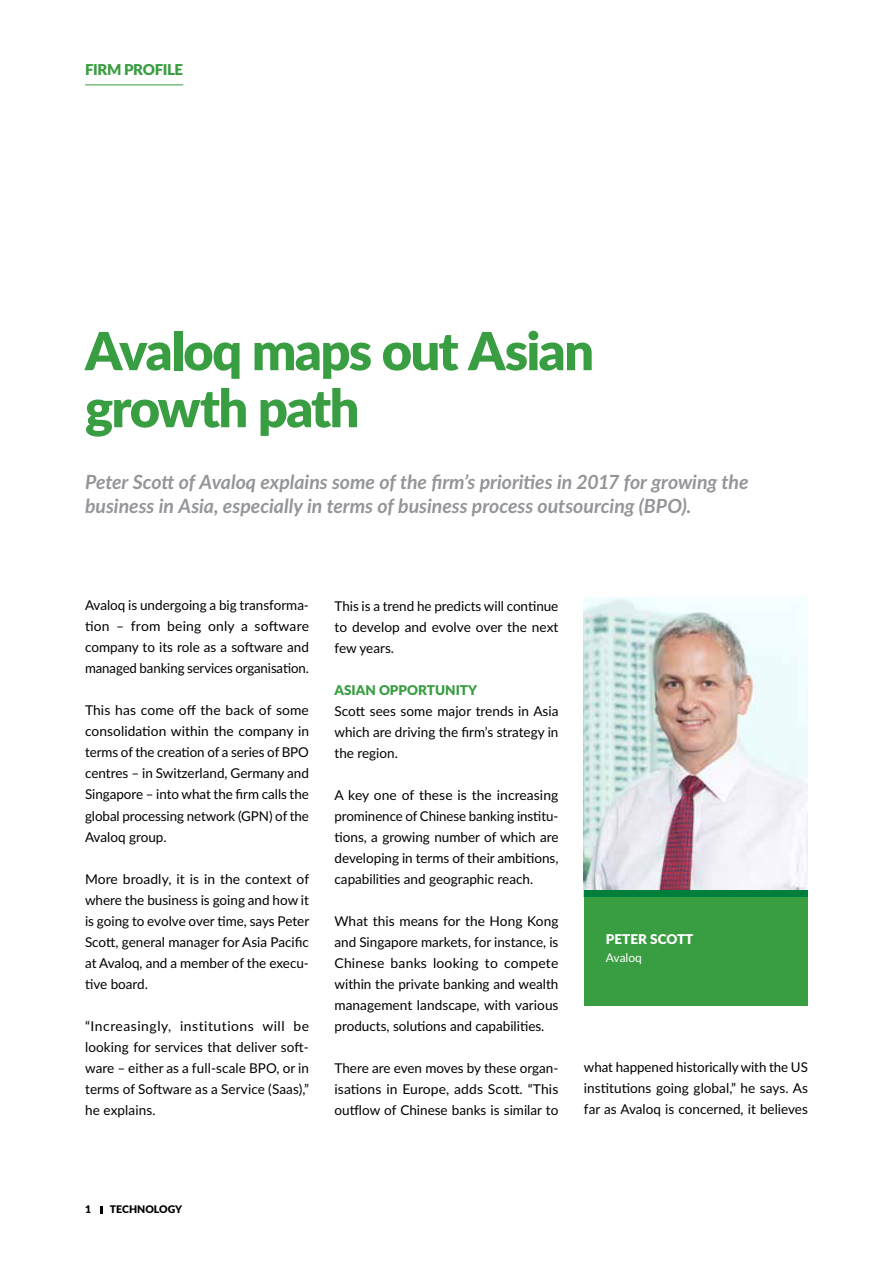
<style>
.page{position:relative;width:893px;height:1263px;background:#fff}
.page>*{position:absolute;margin:0;border:0;box-sizing:border-box;transform-origin:0 0}
.t1{font:900 52.5px/57px "Lato";letter-spacing:-.03em;color:#399d42}
.t2{font:italic 700 19.5px/24px "Lato";color:#939598}
.t3{font:900 15px "Lato";letter-spacing:-.025em;color:#399d42}
.t4{font:13.5px/21px "Lato";color:#000;text-align:justify}
.t5{font:900 13.5px "Lato";color:#399d42}
.t6{font:900 13.5px "Lato";color:#fff}
.t7{font:12px "Lato";color:#fff}
.t8{font:900 10.5px "Lato";color:#000}
</style>
<div class="page">
<hr style="left:85px;top:84px;width:98px;height:1px;background:#399d42">
<svg style="left:101px;top:1206px;width:2px;height:7px"></svg>
<div style="left:584px;top:890px;width:224px;height:116px;background:#399d42"></div>
<img style="left:584px;top:597px;width:224px;height:293px">
<div style="left:584px;top:890px;width:224px;height:7px;background:#007e3c"></div>
<p class="t3" style="left:85px;top:58px;width:100px">FIRM PROFILE</p>
<h1 class="t1" style="left:85px;top:320px;width:511px">Avaloq maps out Asian growth path</h1>
<h2 class="t2" style="left:85px;top:469px;width:665px">Peter Scott of Avaloq explains some of the firm’s priorities in 2017 for growing the business in Asia, especially in terms of business process outsourcing (BPO).</h2>
<p class="t4" style="left:85px;top:594px;width:225px">Avaloq is undergoing a big transforma&shy;tion – from being only a software company to its role as a software and managed banking services organisation.</p>
<p class="t4" style="left:85px;top:699px;width:226px">This has come off the back of some consolidation within the company in terms of the creation of a series of BPO centres – in Switzerland, Germany and Singapore – into what the firm calls the global processing network (GPN) of the Avaloq group.</p>
<p class="t4" style="left:85px;top:867px;width:226px">More broadly, it is in the context of where the business is going and how it is going to evolve over time, says Peter Scott, general manager for Asia Pacific at Avaloq, and a member of the execu&shy;tive board.</p>
<p class="t4" style="left:85px;top:1014px;width:226px">“Increasingly, institutions will be looking for services that deliver soft&shy;ware – either as a full-scale BPO, or in terms of Software as a Service (Saas),” he explains.</p>
<p class="t4" style="left:334px;top:595px;width:225px">This is a trend he predicts will continue to develop and evolve over the next few years.</p>
<p class="t5" style="left:334px;top:680px;width:144px">ASIAN OPPORTUNITY</p>
<p class="t4" style="left:334px;top:700px;width:226px">Scott sees some major trends in Asia which are driving the firm’s strategy in the region.</p>
<p class="t4" style="left:334px;top:784px;width:225px">A key one of these is the increasing prominence of Chinese banking institu&shy;tions, a growing number of which are developing in terms of their ambitions, capabilities and geographic reach.</p>
<p class="t4" style="left:334px;top:910px;width:226px">What this means for the Hong Kong and Singapore markets, for instance, is Chinese banks looking to compete within the private banking and wealth management landscape, with various products, solutions and capabilities.</p>
<p class="t4" style="left:334px;top:1057px;width:225px">There are even moves by these organ&shy;isations in Europe, adds Scott. “This outflow of Chinese banks is similar to</p>
<p class="t6" style="left:606px;top:929px;width:89px">PETER SCOTT</p>
<p class="t7" style="left:606px;top:949px;width:38px">Avaloq</p>
<p class="t4" style="left:584px;top:1056px;width:225px">what happened historically with the US institutions going global,” he says. As far as Avaloq is concerned, it believes</p>
<p class="t8" style="left:85px;top:1201px;width:8px">1</p>
<p class="t8" style="left:110px;top:1201px;width:74px">TECHNOLOGY</p>
</div>
